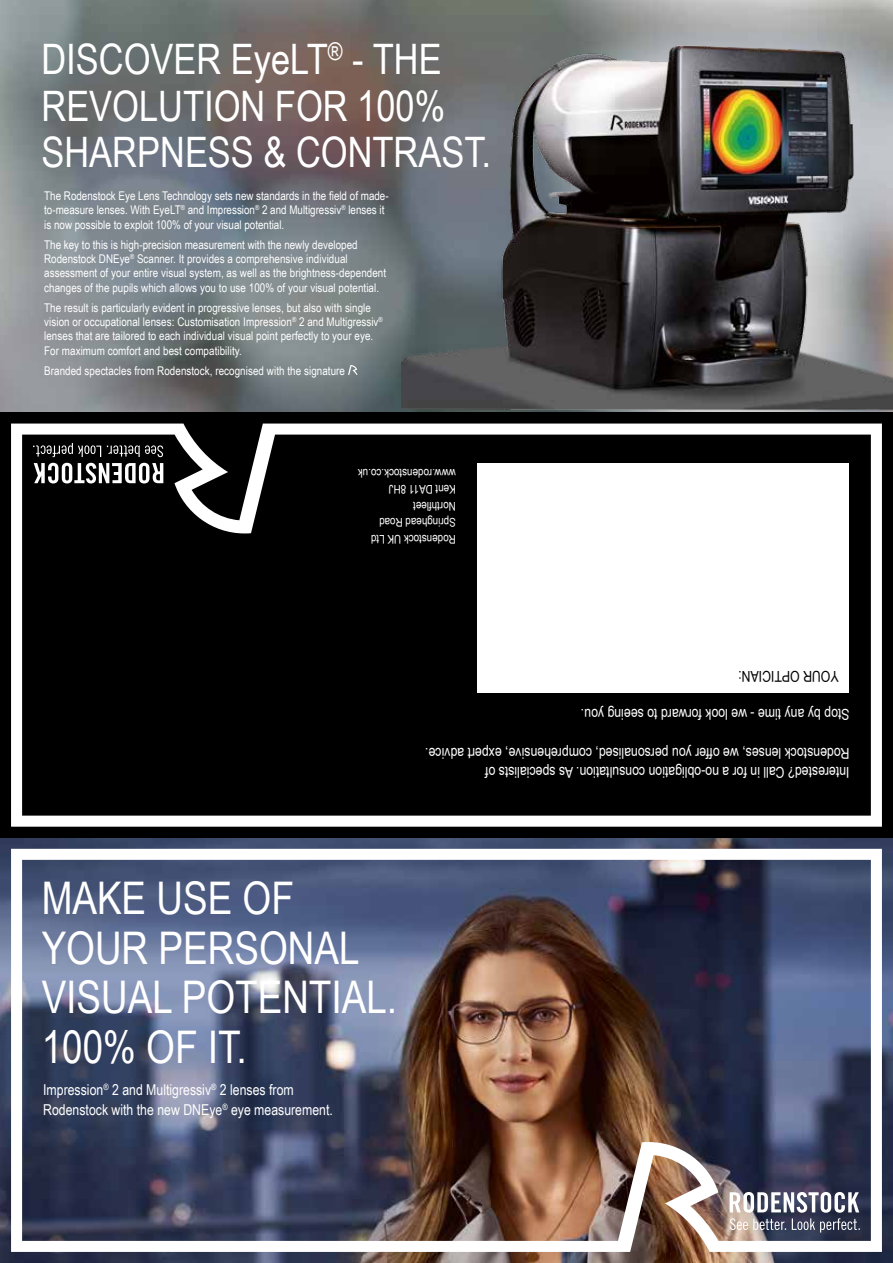
<style>
.page{position:relative;width:893px;height:1263px;background:#fff}
.page>*{position:absolute;margin:0;border:0;box-sizing:border-box;transform-origin:0 0}
.t1{font:45px/49.5px "Arial Narrow";color:#fff}
.t2{font:42px/46.5px "Arial Narrow";color:#fff}
.t3{font:15px/19.5px "Arial Narrow";color:#fff}
.t4{font:15px "Arial Narrow";color:#000}
.t5{font:12px/14.4px "Arial Narrow";letter-spacing:.005em;color:#fff}
</style>
<div class="page">
<img style="left:0;top:838px;width:893px;height:425px">
<img style="left:0;top:0;width:893px;height:412px">
<img style="left:401px;top:21px;width:492px;height:391px">
<div style="left:0;top:412px;width:893px;height:426px;background:#000"></div>
<svg style="left:348px;top:365px;width:10px;height:10px"></svg>
<svg style="left:11px;top:424px;width:871px;height:403px"></svg>
<img style="left:11px;top:849px;width:871px;height:403px">
<h2 class="t2" style="left:41px;top:35px;width:451px">DISCOVER EyeLT<sup>®</sup> - THE<br>REVOLUTION FOR 100%<br>SHARPNESS &amp; CONTRAST.</h2>
<p class="t5" style="left:44px;top:188px;width:346px">The Rodenstock Eye Lens Technology sets new standards in the field of made&shy;to-measure lenses. With EyeLT<sup>®</sup> and Impression<sup>®</sup> 2 and Multigressiv<sup>®</sup> lenses it is now possible to exploit 100% of your visual potential.</p>
<p class="t5" style="left:44px;top:237px;width:343px">The key to this is high-precision measurement with the newly developed Rodenstock DNEye<sup>®</sup> Scanner. It provides a comprehensive individual assessment of your entire visual system, as well as the brightness-dependent changes of the pupils which allows you to use 100% of your visual potential.</p>
<p class="t5" style="left:44px;top:300px;width:340px">The result is particularly evident in progressive lenses, but also with single vision or occupational lenses: Customisation Impression<sup>®</sup> 2 and Multigressiv<sup>® </sup>lenses that are tailored to each individual visual point perfectly to your eye.<br>For maximum comfort and best compatibility.</p>
<p class="t5" style="left:44px;top:363px;width:302px">Branded spectacles from Rodenstock, recognised with the signature</p>
<p class="t5" style="left:456px;top:547px;width:99px;line-height:16.5px;rotate:-180deg">Rodenstock UK Ltd<br>Springhead Road<br>Northfleet<br>Kent DA11 8HJ www.rodenstock.co.uk</p>
<p class="t4" style="left:839px;top:687px;width:102px;rotate:-180deg">YOUR OPTICIAN:</p>
<p class="t3" style="left:850px;top:724px;width:270px;rotate:-180deg">Stop by any time - we look forward to seeing you.</p>
<p class="t3" style="left:850px;top:783px;width:426px;rotate:-180deg">Interested? Call in for a no-obligation consultation. As specialists of<br>Rodenstock lenses, we offer you personalised, comprehensive, expert advice.</p>
<h1 class="t1" style="left:42px;top:872px;width:357px">MAKE USE OF<br>YOUR PERSONAL<br>VISUAL POTENTIAL.<br>100% OF IT.</h1>
<p class="t3" style="left:43px;top:1079px;width:291px">Impression<sup>®</sup> 2 and Multigressiv<sup>®</sup> 2 lenses from<br>Rodenstock with the new DNEye<sup>®</sup> eye measurement.</p>
</div>
